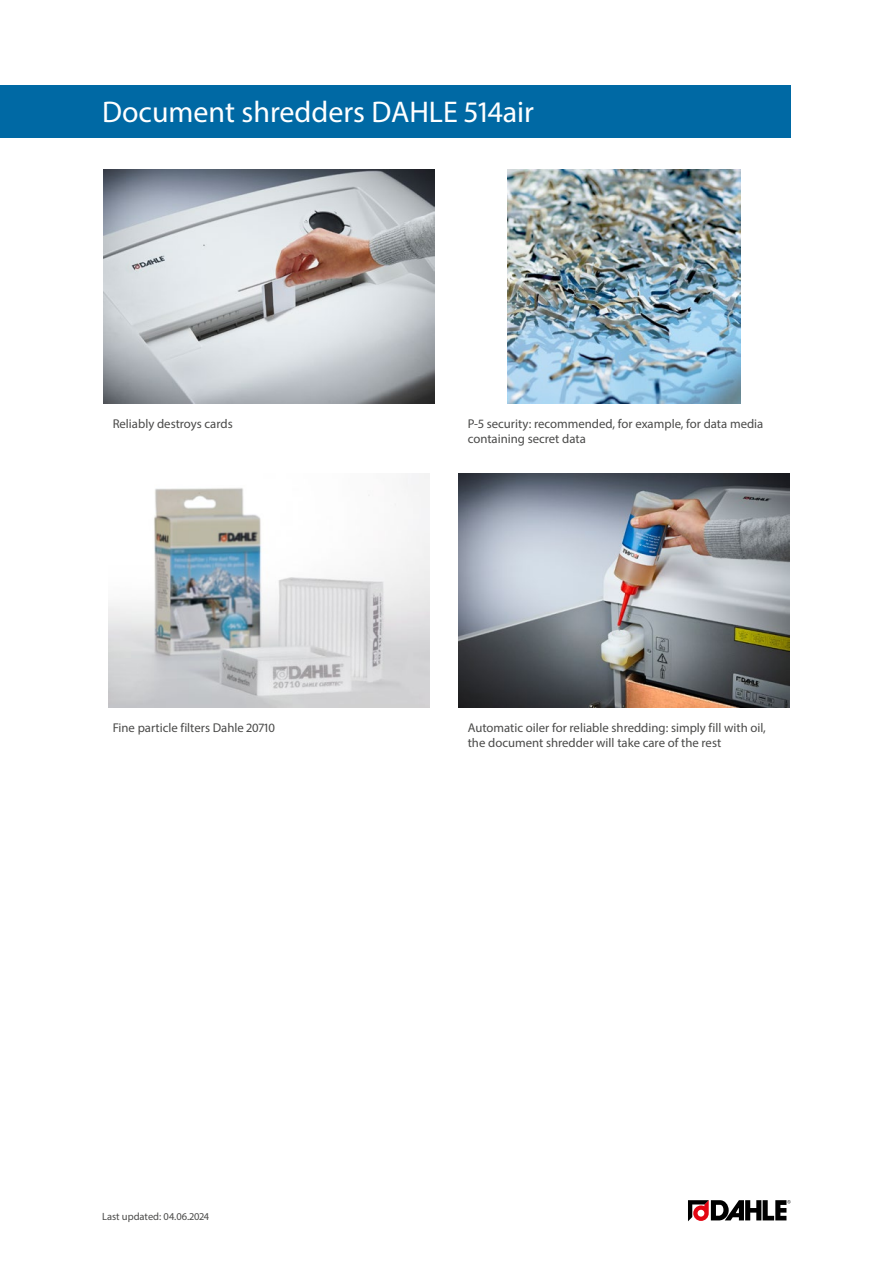
<style>
.page{position:relative;width:893px;height:1263px;background:#fff}
.page>*{position:absolute;margin:0;border:0;box-sizing:border-box;transform-origin:0 0}
.Produktname{font:30px "Myriad Pro";color:#fff}
.Fliesstexte{font:12.75px/15.3px "Myriad Pro";color:#4a4a49}
.t1{font:10.5px "Myriad Pro";color:#4a4a49}
</style>
<div class="page">
<img style="left:103px;top:169px;width:332px;height:234px">
<img style="left:507px;top:169px;width:234px;height:234px">
<img style="left:108px;top:473px;width:322px;height:234px">
<img style="left:458px;top:473px;width:332px;height:234px">
<svg style="left:688px;top:1200px;width:103px;height:21px"></svg>
<div style="left:0;top:85px;width:791px;height:53px;background:#0069a4"></div>
<p class="Produktname" style="left:102px;top:94px;width:433px">Document shredders DAHLE 514air</p>
<p class="Fliesstexte" style="left:113px;top:416px;width:122px">Reliably destroys cards</p>
<p class="Fliesstexte" style="left:468px;top:416px;width:297px">P-5 security: recommended, for example, for data media containing secret data</p>
<p class="Fliesstexte" style="left:113px;top:720px;width:164px">Fine particle filters Dahle 20710</p>
<p class="Fliesstexte" style="left:468px;top:720px;width:300px">Automatic oiler for reliable shredding: simply fill with oil, the document shredder will take care of the rest</p>
<p class="t1" style="left:102px;top:1210px;width:109px">Last updated: 04.06.2024</p>
</div>
